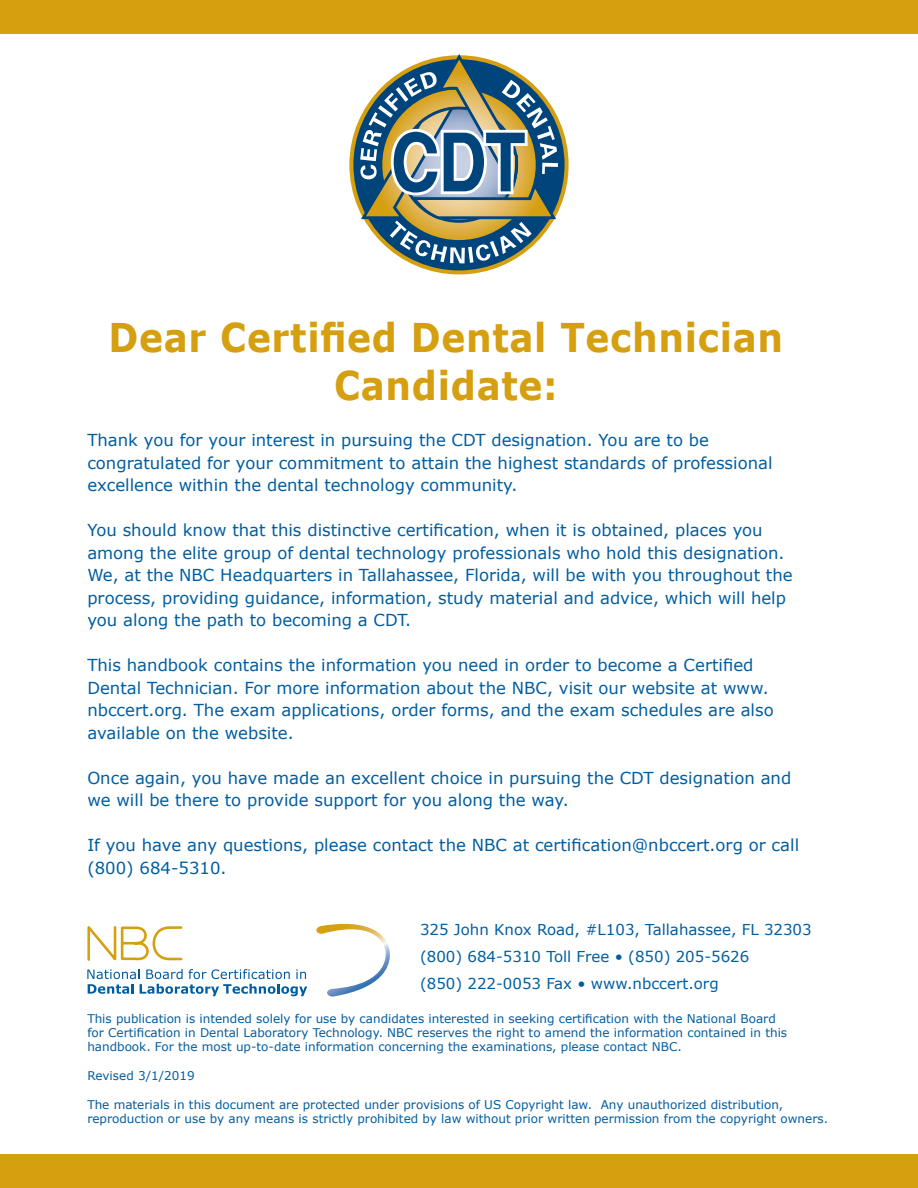
<style>
.page{position:relative;width:918px;height:1188px;background:#fff}
.page>*{position:absolute;margin:0;border:0;box-sizing:border-box;transform-origin:0 0}
.t1{font:700 39.6px/48px "Verdana";letter-spacing:.02em;color:#d59f10;text-align:center;scale:.91 1}
.t2{font:16.5px/22.5px "Verdana";color:#005da1}
.t3{font:15px/27px "Verdana";color:#005da1}
.t4{font:12px/14.4px "Verdana";color:#005da1}
</style>
<div class="page">
<div style="left:0;top:0;width:918px;height:34px;background:#d59f10"></div>
<div style="left:0;top:1154px;width:918px;height:34px;background:#d59f10"></div>
<svg style="left:87px;top:926px;width:220px;height:70px"></svg>
<svg style="left:316px;top:923px;width:74px;height:74px"></svg>
<svg style="left:351px;top:57px;width:216px;height:215px"></svg>
<svg style="left:358px;top:54px;width:201px;height:209px"></svg>
<h1 class="t1" style="left:109px;top:312px;width:743px">Dear Certified Dental Technician<br>Candidate:</h1>
<p class="t2" style="left:87px;top:429px;width:687px">Thank you for your interest in pursuing the CDT designation. You are to be congratulated for your commitment to attain the highest standards of professional excellence within the dental technology community.</p>
<p class="t2" style="left:87px;top:519px;width:707px">You should know that this distinctive certification, when it is obtained, places you among the elite group of dental technology professionals who hold this designation.<br>We, at the NBC Headquarters in Tallahassee, Florida, will be with you throughout the process, providing guidance, information, study material and advice, which will help you along the path to becoming a CDT.</p>
<p class="t2" style="left:87px;top:654px;width:688px">This handbook contains the information you need in order to become a Certified Dental Technician. For more information about the NBC, visit our website at www. nbccert.org. The exam applications, order forms, and the exam schedules are also available on the website.</p>
<p class="t2" style="left:87px;top:766px;width:705px">Once again, you have made an excellent choice in pursuing the CDT designation and we will be there to provide support for you along the way.</p>
<p class="t2" style="left:87px;top:834px;width:713px">If you have any questions, please contact the NBC at certification@nbccert.org or call (800) 684-5310.</p>
<p class="t3" style="left:420px;top:915px;width:393px">325 John Knox Road, #L103, Tallahassee, FL 32303 (800) 684-5310 Toll Free • (850) 205-5626<br>(850) 222-0053 Fax • www.nbccert.org</p>
<p class="t4" style="left:87px;top:1011px;width:701px">This publication is intended solely for use by candidates interested in seeking certification with the National Board for Certification in Dental Laboratory Technology. NBC reserves the right to amend the information contained in this handbook. For the most up-to-date information concerning the examinations, please contact NBC.</p>
<p class="t4" style="left:87px;top:1069px;width:109px">Revised 3/1/2019</p>
<p class="t4" style="left:87px;top:1097px;width:742px">The materials in this document are protected under provisions of US Copyright law. Any unauthorized distribution, reproduction or use by any means is strictly prohibited by law without prior written permission from the copyright owners.</p>
</div>
